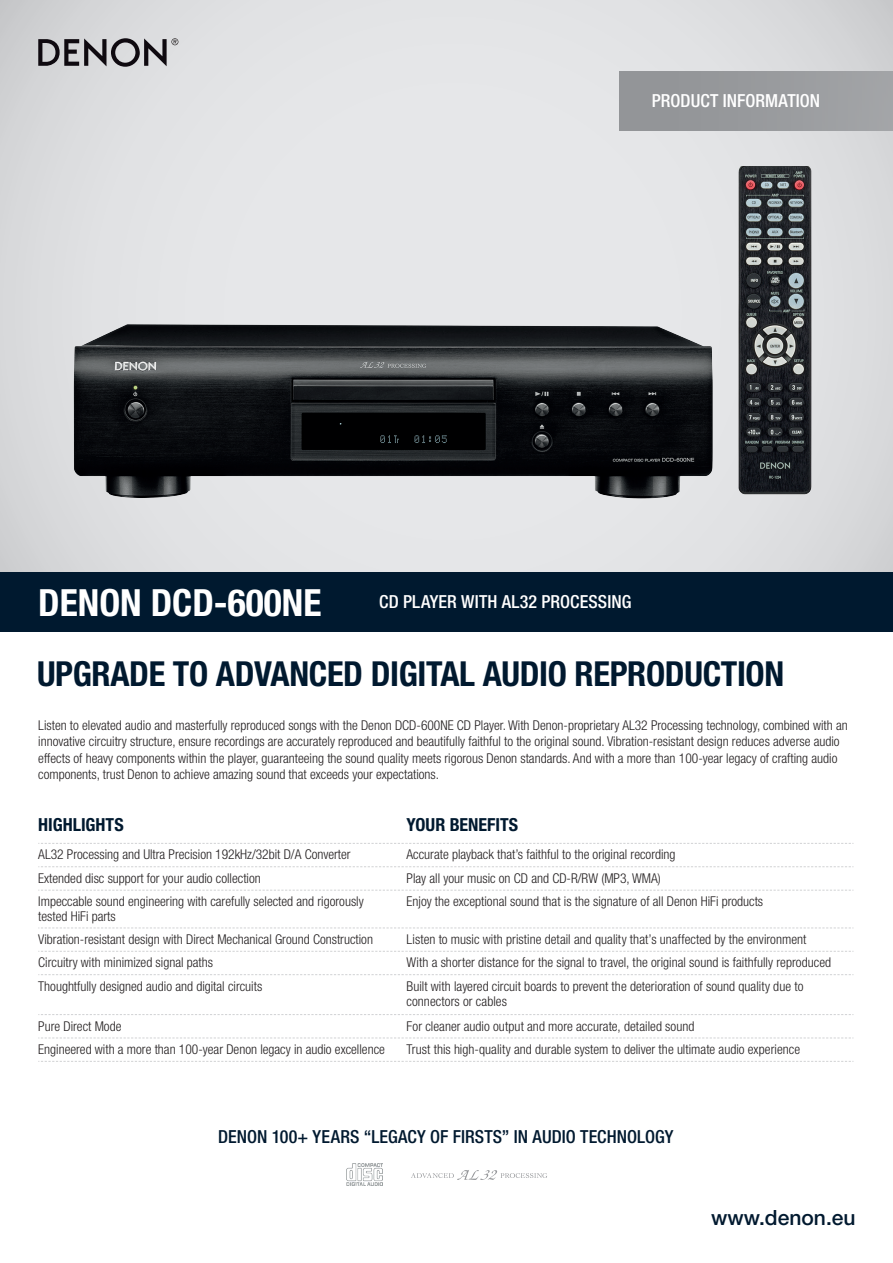
<style>
.page{position:relative;width:893px;height:1263px;background:#fff}
.page>*{position:absolute;margin:0;border:0;box-sizing:border-box;transform-origin:0 0}
.t1{font:700 condensed 37.5px "Helvetica Neue LT Std";color:#fff}
.t2{font:700 condensed 34.5px "Helvetica Neue LT Std";letter-spacing:-.01em;color:#00192f}
.t3{font:500 21px "Helvetica Neue LT Std";color:#00192f}
.t4{font:500 condensed 18px "Helvetica Neue LT Std";color:#00192f}
.t5{font:500 condensed 18px "Helvetica Neue LT Std";letter-spacing:.005em;color:#fff}
.t6{font:700 condensed 18px "Helvetica Neue LT Std";color:#00192f}
.t7{font:300 condensed 13.5px/16.5px "Helvetica Neue LT Std";color:#231f20}
</style>
<div class="page">
<div style="left:0;top:0;width:893px;height:632px;background:linear-gradient(to bottom,#dfe0e2,#dadbdd)"></div>
<svg style="left:38px;top:38px;width:140px;height:29px;background:#919093"></svg>
<svg style="left:38px;top:843px;width:815px;height:1px"></svg>
<svg style="left:38px;top:866px;width:815px;height:1px"></svg>
<svg style="left:38px;top:890px;width:815px;height:1px"></svg>
<svg style="left:38px;top:927px;width:815px;height:1px"></svg>
<svg style="left:38px;top:951px;width:815px;height:1px"></svg>
<svg style="left:38px;top:974px;width:815px;height:1px"></svg>
<svg style="left:38px;top:1014px;width:815px;height:1px"></svg>
<svg style="left:38px;top:1037px;width:815px;height:1px"></svg>
<svg style="left:38px;top:1061px;width:815px;height:1px"></svg>
<img style="left:68px;top:166px;width:756px;height:345px">
<svg style="left:411px;top:1170px;width:136px;height:10px"></svg>
<img style="left:346px;top:1163px;width:37px;height:22px">
<div style="left:619px;top:71px;width:274px;height:59px;background:#939598"></div>
<div style="left:0;top:572px;width:893px;height:60px;background:#00192f"></div>
<h3 class="t5" style="left:652px;top:90px;width:170px">PRODUCT INFORMATION</h3>
<h1 class="t1" style="left:38px;top:579px;width:285px">DENON DCD-600NE</h1>
<h3 class="t5" style="left:379px;top:591px;width:254px">CD PLAYER WITH AL32 PROCESSING</h3>
<h2 class="t2" style="left:37px;top:653px;width:749px">UPGRADE TO ADVANCED DIGITAL AUDIO REPRODUCTION</h2>
<p class="t7" style="left:38px;top:717px;width:811px">Listen to elevated audio and masterfully reproduced songs with the Denon DCD-600NE CD Player. With Denon-proprietary AL32 Processing technology, combined with an innovative circuitry structure, ensure recordings are accurately reproduced and beautifully faithful to the original sound. Vibration-resistant design reduces adverse audio effects of heavy components within the player, guaranteeing the sound quality meets rigorous Denon standards. And with a more than 100-year legacy of crafting audio components, trust Denon to achieve amazing sound that exceeds your expectations.</p>
<h3 class="t6" style="left:38px;top:813px;width:87px">HIGHLIGHTS</h3>
<h3 class="t6" style="left:406px;top:813px;width:113px">YOUR BENEFITS</h3>
<p class="t7" style="left:38px;top:846px;width:314px">AL32 Processing and Ultra Precision 192kHz/32bit D/A Converter</p>
<p class="t7" style="left:406px;top:846px;width:271px">Accurate playback that’s faithful to the original recording</p>
<p class="t7" style="left:38px;top:870px;width:224px">Extended disc support for your audio collection</p>
<p class="t7" style="left:406px;top:870px;width:256px">Play all your music on CD and CD-R/RW (MP3, WMA)</p>
<p class="t7" style="left:38px;top:894px;width:327px;line-height:15px">Impeccable sound engineering with carefully selected and rigorously tested HiFi parts</p>
<p class="t7" style="left:406px;top:893px;width:358px">Enjoy the exceptional sound that is the signature of all Denon HiFi products</p>
<p class="t7" style="left:38px;top:931px;width:336px">Vibration-resistant design with Direct Mechanical Ground Construction</p>
<p class="t7" style="left:406px;top:931px;width:401px">Listen to music with pristine detail and quality that’s unaffected by the environment</p>
<p class="t7" style="left:38px;top:954px;width:176px">Circuitry with minimized signal paths</p>
<p class="t7" style="left:406px;top:954px;width:426px">With a shorter distance for the signal to travel, the original sound is faithfully reproduced</p>
<p class="t7" style="left:38px;top:977px;width:225px">Thoughtfully designed audio and digital circuits</p>
<p class="t7" style="left:406px;top:978px;width:398px;line-height:15px">Built with layered circuit boards to prevent the deterioration of sound quality due to connectors or cables</p>
<p class="t7" style="left:38px;top:1017px;width:85px">Pure Direct Mode</p>
<p class="t7" style="left:406px;top:1017px;width:289px">For cleaner audio output and more accurate, detailed sound</p>
<p class="t7" style="left:38px;top:1041px;width:348px">Engineered with a more than 100-year Denon legacy in audio excellence</p>
<p class="t7" style="left:406px;top:1041px;width:395px">Trust this high-quality and durable system to deliver the ultimate audio experience</p>
<h3 class="t4" style="left:218px;top:1125px;width:457px">DENON 100+ YEARS “LEGACY OF FIRSTS” IN AUDIO TECHNOLOGY</h3>
<h3 class="t3" style="left:711px;top:1205px;width:146px">www.denon.eu</h3>
</div>
